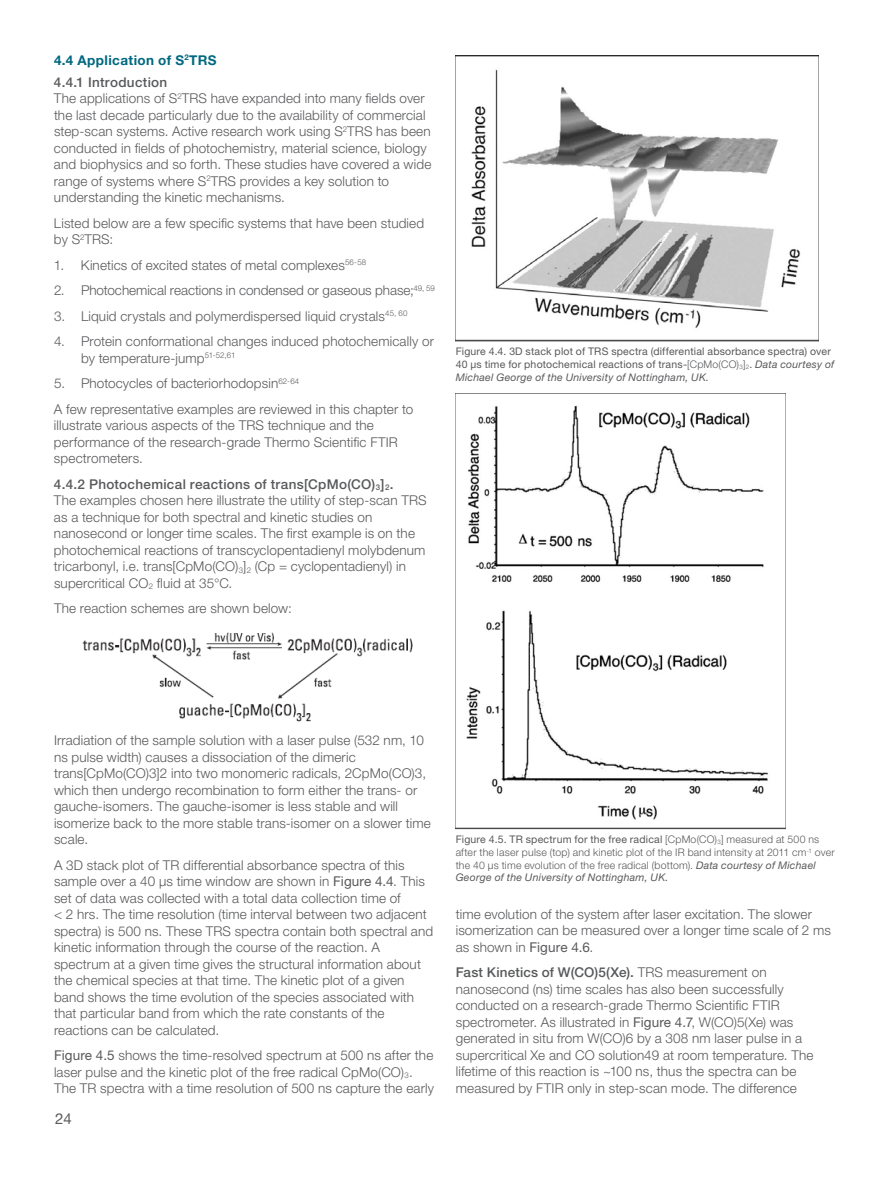
<style>
.page{position:relative;width:891px;height:1188px;background:#fff}
.page>*{position:absolute;margin:0;border:0;box-sizing:border-box;transform-origin:0 0}
.t1{font:15px "Helvetica Neue LT Pro";color:#58595b}
.t2{font:300 13.5px/16.5px "Helvetica Neue LT Pro";letter-spacing:.01em;color:#58595b}
.t3{font:700 13.5px/21.9px "Helvetica Neue LT Pro";letter-spacing:.03em;color:#006880}
.t4{font:300 10.5px/12.6px "Helvetica Neue LT Pro";letter-spacing:.02em;color:#58595b}
.t5{font:10.5px/12.6px "Helvetica Neue LT Pro";letter-spacing:.02em;color:#58595b}
.s1{font-weight:500;color:#58595b}
.s2{font-weight:500}
.s3{font-weight:300}
.s4{font-weight:300;font-size:6.15px}
.s5{font-style:italic}
.s6{font-weight:400}
.s7{font-size:6.15px}
.s8{font-weight:400;font-style:italic}
</style>
<div class="page">
<img style="left:82px;top:632px;width:331px;height:90px">
<img style="left:456px;top:55px;width:363px;height:287px">
<img style="left:456px;top:394px;width:330px;height:436px">
<p class="t3" style="left:54px;top:49px;width:164px">4.4 Application of S<sup>2</sup>TRS<br><span class="s1">4.4.1 Introduction</span></p>
<p class="t2" style="left:54px;top:90px;width:379px">The applications of S<sup>2</sup>TRS have expanded into many fields over the last decade particularly due to the availability of commercial step-scan systems. Active research work using S<sup>2</sup>TRS has been conducted in fields of photochemistry, material science, biology and biophysics and so forth. These studies have covered a wide range of systems where S<sup>2</sup>TRS provides a key solution to understanding the kinetic mechanisms.</p>
<p class="t2" style="left:54px;top:214px;width:372px">Listed below are a few specific systems that have been studied by S<sup>2</sup>TRS:</p>
<p class="t2" style="left:54px;top:256px;width:314px">1. Kinetics of excited states of metal complexes<sup>56-58</sup></p>
<p class="t2" style="left:54px;top:282px;width:382px">2. Photochemical reactions in condensed or gaseous phase;<sup>49,</sup> <sup>59</sup></p>
<p class="t2" style="left:54px;top:307px;width:355px">3. Liquid crystals and polymerdispersed liquid crystals<sup>45,</sup> <sup>60</sup></p>
<p class="t2" style="left:81px;top:333px;width:354px;text-indent:-27px">4. Protein conformational changes induced photochemically or by temperature-jump<sup>51-52,61</sup></p>
<p class="t2" style="left:54px;top:370px;width:361px;line-height:25.5px">5. Photocycles of bacteriorhodopsin<sup>62-64<br></sup>A few representative examples are reviewed in this chapter to</p>
<p class="t2" style="left:54px;top:417px;width:345px">illustrate various aspects of the TRS technique and the performance of the research-grade Thermo Scientific FTIR spectrometers.</p>
<p class="t2" style="left:54px;top:475px;width:374px"><span class="s2">4.4.2 Photochemical reactions of trans[CpMo(CO)</span><sub>3</sub><span class="s2">]</span><sub>2</sub><span class="s2">.<br></span>The examples chosen here illustrate the utility of step-scan TRS as a technique for both spectral and kinetic studies on nanosecond or longer time scales. The first example is on the photochemical reactions of transcyclopentadienyl molybdenum tricarbonyl, i.e. trans[CpMo(CO)<sub>3</sub>]<sub>2</sub> (Cp = cyclopentadienyl) in supercritical CO<sub>2</sub> fluid at 35°C.</p>
<p class="t2" style="left:54px;top:600px;width:239px">The reaction schemes are shown below:</p>
<p class="t5" style="left:456px;top:345px;width:380px">Figure 4.4. 3D stack plot of TRS spectra (differential absorbance spectra) over<br>40 µs time for photochemical reactions of trans-<span class="s3">[CpMo(CO)</span><span class="s4">3</span><span class="s3">]</span><span class="s4">2</span>. <span class="s5">Data courtesy of<br>Michael George of the University of Nottingham, UK.</span></p>
<p class="t2" style="left:54px;top:732px;width:378px">Irradiation of the sample solution with a laser pulse (532 nm, 10 ns pulse width) causes a dissociation of the dimeric trans[CpMo(CO)3]2 into two monomeric radicals, 2CpMo(CO)3, which then undergo recombination to form either the trans- or gauche-isomers. The gauche-isomer is less stable and will isomerize back to the more stable trans-isomer on a slower time scale.</p>
<p class="t2" style="left:54px;top:856px;width:381px">A 3D stack plot of TR differential absorbance spectra of this sample over a 40 µs time window are shown in <span class="s6">Figure 4.4</span>. This set of data was collected with a total data collection time of<br>&lt; 2 hrs. The time resolution (time interval between two adjacent spectra) is 500 ns. These TRS spectra contain both spectral and kinetic information through the course of the reaction. A spectrum at a given time gives the structural information about the chemical species at that time. The kinetic plot of a given band shows the time evolution of the species associated with that particular band from which the rate constants of the reactions can be calculated.</p>
<p class="t2" style="left:54px;top:1047px;width:382px"><span class="s6">Figure 4.5</span> shows the time-resolved spectrum at 500 ns after the laser pulse and the kinetic plot of the free radical CpMo(CO)<sub>3</sub>.<br>The TR spectra with a time resolution of 500 ns capture the early</p>
<p class="t1" style="left:55px;top:1110px;width:18px">24</p>
<p class="t4" style="left:456px;top:833px;width:381px"><span class="s6">Figure 4.5. TR spectrum for the free radical</span> [CpMo(CO)<span class="s7">3</span>] measured at 500 ns after the laser pulse (top) and kinetic plot of the IR band intensity at 2011 cm<sup>-1</sup> over the 40 µs time evolution of the free radical (bottom). <span class="s8">Data courtesy of Michael George of the University of Nottingham, UK.</span></p>
<p class="t2" style="left:456px;top:906px;width:377px">time evolution of the system after laser excitation. The slower isomerization can be measured over a longer time scale of 2 ms as shown in <span class="s6">Figure 4.6</span>.</p>
<p class="t2" style="left:456px;top:964px;width:359px"><span class="s2">Fast Kinetics of W(CO)5(Xe).</span> TRS measurement on nanosecond (ns) time scales has also been successfully conducted on a research-grade Thermo Scientific FTIR spectrometer. As illustrated in <span class="s6">Figure 4.7</span>, W(CO)5(Xe) was generated in situ from W(CO)6 by a 308 nm laser pulse in a supercritical Xe and CO solution49 at room temperature. The lifetime of this reaction is ~100 ns, thus the spectra can be measured by FTIR only in step-scan mode. The difference</p>
</div>
